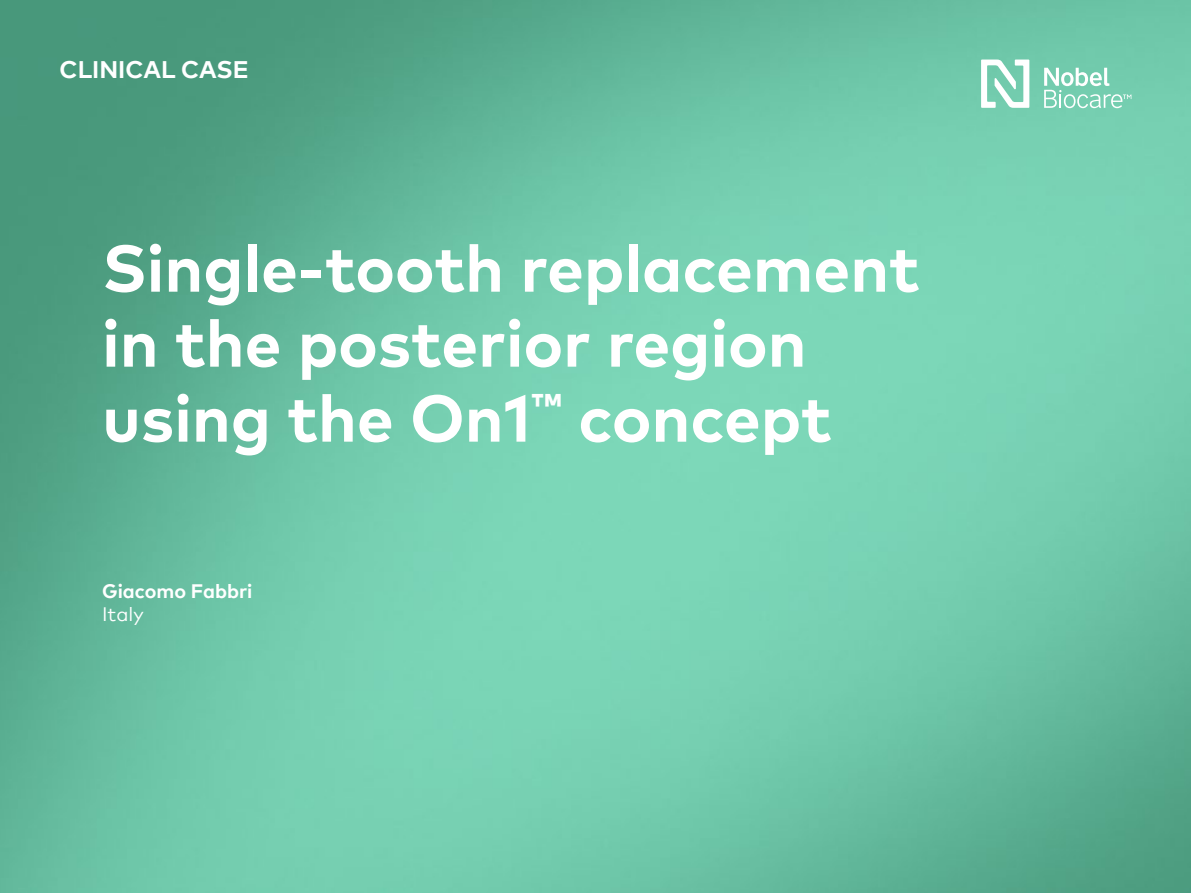
<style>
.page{position:relative;width:1191px;height:893px;background:#fff}
.page>*{position:absolute;margin:0;border:0;box-sizing:border-box;transform-origin:0 0}
.t1{font:700 66px/75px "Mark Pro";color:#fff}
.t2{font:700 24px "Mark Pro";color:#fff}
.t3{font:700 19.5px "Mark Pro";color:#fff}
.t4{font:19.5px "Mark Pro";color:#fff}
</style>
<div class="page">
<img style="left:0;top:0;width:1191px;height:893px">
<svg style="left:1044px;top:68px;width:87px;height:40px"></svg>
<svg style="left:981px;top:60px;width:48px;height:48px"></svg>
<p class="t2" style="left:60px;top:52px;width:191px">CLINICAL CASE</p>
<p class="t1" style="left:102px;top:225px;width:819px">Single-tooth replacement in the posterior region using the On1<sup>™</sup> concept</p>
<p class="t3" style="left:102px;top:576px;width:152px">Giacomo Fabbri</p>
<p class="t4" style="left:102px;top:600px;width:43px">Italy</p>
</div>
